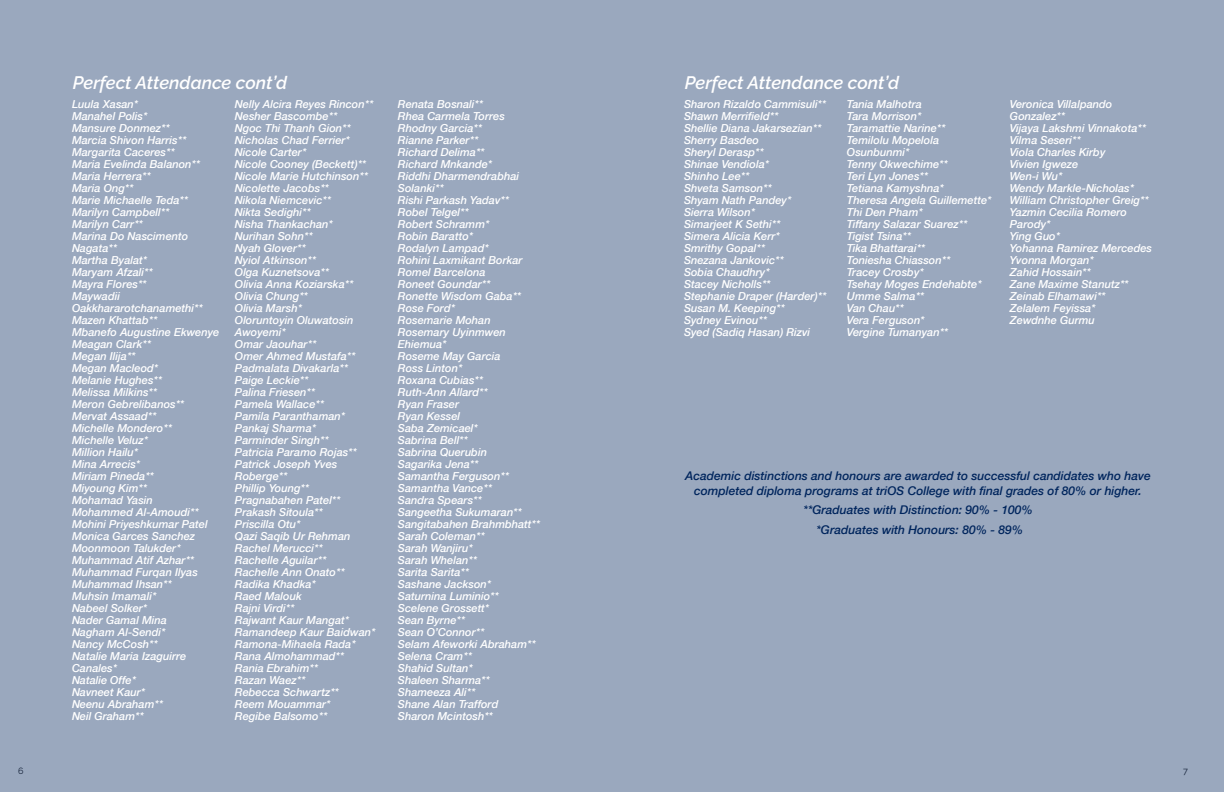
<style>
.page{position:relative;width:1224px;height:792px;background:#fff}
.page>*{position:absolute;margin:0;border:0;box-sizing:border-box;transform-origin:0 0}
.t1{font:italic 600 18px "Raleway";color:#fff}
.t2{font:italic 500 12px/15px "Helvetica Neue";color:#00255d;text-align:center}
.t3{font:italic 500 11px/12px "Helvetica Neue";color:#fff}
.t4{font:9px "Raleway";color:#231f20}
</style>
<div class="page">
<div style="left:0;top:0;width:612px;height:792px;background:#9aa8be"></div>
<div style="left:612px;top:0;width:612px;height:792px;background:#9aa8be"></div>
<h1 class="t1" style="left:73px;top:72px;width:216px">Perfect Attendance cont’d</h1>
<p class="t3" style="left:72px;top:97px;width:149px">Luula Xasan*<br>Manahel Polis*<br>Mansure Donmez**<br>Marcia Shivon Harris**<br>Margarita Caceres**<br>Maria Evelinda Balanon**<br>Maria Herrera**<br>Maria Ong**<br>Marie Michaelle Teda**<br>Marilyn Campbell**<br>Marilyn Carr**<br>Marina Do Nascimento<br>Nagata**<br>Martha Byalat*<br>Maryam Afzali**<br>Mayra Flores**<br>Maywadii<br>Oakkhararotchanamethi**<br>Mazen Khattab**<br>Mbanefo Augustine Ekwenye<br>Meagan Clark**<br>Megan Ilija**<br>Megan Macleod*<br>Melanie Hughes**<br>Melissa Milkins**<br>Meron Gebrelibanos**<br>Mervat Assaad**<br>Michelle Mondero**<br>Michelle Veluz*<br>Million Hailu*<br>Mina Arrecis*<br>Miriam Pineda**<br>Miyoung Kim**<br>Mohamad Yasin<br>Mohammed Al-Amoudi**<br>Mohini Priyeshkumar Patel<br>Monica Garces Sanchez<br>Moonmoon Talukder*<br>Muhammad Atif Azhar**<br>Muhammad Furqan Ilyas<br>Muhammad Ihsan**<br>Muhsin Imamali*<br>Nabeel Solker*<br>Nader Gamal Mina<br>Nagham Al-Sendi*<br>Nancy McCosh**<br>Natalie Maria Izaguirre<br>Canales*<br>Natalie Offe*<br>Navneet Kaur*<br>Neenu Abraham**<br>Neil Graham**</p>
<p class="t3" style="left:235px;top:97px;width:142px">Nelly Alcira Reyes Rincon**<br>Nesher Bascombe**<br>Ngoc Thi Thanh Gion**<br>Nicholas Chad Ferrier*<br>Nicole Carter*<br>Nicole Cooney (Beckett)**<br>Nicole Marie Hutchinson**<br>Nicolette Jacobs**<br>Nikola Niemcevic**<br>Nikta Sedighi**<br>Nisha Thankachan*<br>Nurihan Sohn**<br>Nyah Glover**<br>Nyiol Atkinson**<br>Olga Kuznetsova**<br>Olivia Anna Koziarska**<br>Olivia Chung**<br>Olivia Marsh*<br>Oloruntoyin Oluwatosin<br>Awoyemi*<br>Omar Jaouhar**<br>Omer Ahmed Mustafa**<br>Padmalata Divakarla**<br>Paige Leckie**<br>Palina Friesen**<br>Pamela Wallace**<br>Pamila Paranthaman*<br>Pankaj Sharma*<br>Parminder Singh**<br>Patricia Paramo Rojas**<br>Patrick Joseph Yves<br>Roberge**<br>Phillip Young**<br>Pragnabahen Patel**<br>Prakash Sitoula**<br>Priscilla Otu*<br>Qazi Saqib Ur Rehman<br>Rachel Merucci**<br>Rachelle Aguilar**<br>Rachelle Ann Onato**<br>Radika Khadka*<br>Raed Malouk<br>Rajni Virdi**<br>Rajwant Kaur Mangat*<br>Ramandeep Kaur Baidwan*<br>Ramona-Mihaela Rada*<br>Rana Almohammad**<br>Rania Ebrahim**<br>Razan Waez**<br>Rebecca Schwartz**<br>Reem Mouammar*<br>Regibe Balsomo**</p>
<p class="t3" style="left:398px;top:97px;width:144px">Renata Bosnali**<br>Rhea Carmela Torres<br>Rhodny Garcia**<br>Rianne Parker**<br>Richard Delima**<br>Richard Mnkande*<br>Riddhi Dharmendrabhai<br>Solanki**<br>Rishi Parkash Yadav**<br>Robel Telgel**<br>Robert Schramm*<br>Robin Baratto*<br>Rodalyn Lampad*<br>Rohini Laxmikant Borkar<br>Romel Barcelona<br>Roneet Goundar**<br>Ronette Wisdom Gaba**<br>Rose Ford*<br>Rosemarie Mohan<br>Rosemary Uyinmwen<br>Ehiemua*<br>Roseme May Garcia<br>Ross Linton*<br>Roxana Cubias**<br>Ruth-Ann Allard**<br>Ryan Fraser<br>Ryan Kessel<br>Saba Zemicael*<br>Sabrina Bell**<br>Sabrina Querubin<br>Sagarika Jena**<br>Samantha Ferguson**<br>Samantha Vance**<br>Sandra Spears**<br>Sangeetha Sukumaran**<br>Sangitabahen Brahmbhatt**<br>Sarah Coleman**<br>Sarah Wanjiru*<br>Sarah Whelan**<br>Sarita Sarita**<br>Sashane Jackson*<br>Saturnina Luminio**<br>Scelene Grossett*<br>Sean Byrne**<br>Sean O’Connor**<br>Selam Afeworki Abraham**<br>Selena Cram**<br>Shahid Sultan*<br>Shaleen Sharma**<br>Shameeza Ali**<br>Shane Alan Trafford<br>Sharon Mcintosh**</p>
<h1 class="t1" style="left:685px;top:72px;width:216px">Perfect Attendance cont’d</h1>
<p class="t3" style="left:684px;top:97px;width:144px">Sharon Rizaldo Cammisuli**<br>Shawn Merrifield**<br>Shellie Diana Jakarsezian**<br>Sherry Basdeo<br>Sheryl Derasp**<br>Shinae Vendiola*<br>Shinho Lee**<br>Shveta Samson**<br>Shyam Nath Pandey*<br>Sierra Wilson*<br>Simarjeet K Sethi**<br>Simera Alicia Kerr*<br>Smrithy Gopal**<br>Snezana Jankovic**<br>Sobia Chaudhry*<br>Stacey Nicholls**<br>Stephanie Draper (Harder)**<br>Susan M. Keeping**<br>Sydney Evinou**<br>Syed (Sadiq Hasan) Rizvi</p>
<p class="t3" style="left:847px;top:97px;width:146px">Tania Malhotra<br>Tara Morrison*<br>Taramattie Narine**<br>Temilolu Mopelola<br>Osunbunmi*<br>Tenny Okwechime**<br>Teri Lyn Jones**<br>Tetiana Kamyshna*<br>Theresa Angela Guillemette*<br>Thi Den Pham*<br>Tiffany Salazar Suarez**<br>Tigist Tsina**<br>Tika Bhattarai**<br>Toniesha Chiasson**<br>Tracey Crosby*<br>Tsehay Moges Endehabte*<br>Umme Salma**<br>Van Chau**<br>Vera Ferguson*<br>Vergine Tumanyan**</p>
<p class="t3" style="left:1010px;top:97px;width:144px">Veronica Villalpando<br>Gonzalez**<br>Vijaya Lakshmi Vinnakota**<br>Vilma Seseri**<br>Viola Charles Kirby<br>Vivien Igweze<br>Wen-i Wu*<br>Wendy Markle-Nicholas*<br>William Christopher Greig**<br>Yazmin Cecilia Romero<br>Parody*<br>Ying Guo*<br>Yohanna Ramirez Mercedes<br>Yvonna Morgan*<br>Zahid Hossain**<br>Zane Maxime Stanutz**<br>Zeinab Elhamawi**<br>Zelalem Feyissa*<br>Zewdnhe Gurmu</p>
<p class="t2" style="left:685px;top:467px;width:467px">Academic distinctions and honours are awarded to successful candidates who have completed diploma programs at triOS College with final grades of 80% or higher.</p>
<p class="t2" style="left:803px;top:499px;width:231px;line-height:19.5px">**Graduates with Distinction: 90% - 100% *Graduates with Honours: 80% - 89%</p>
<p class="t4" style="left:18px;top:765px;width:7px">6</p>
<p class="t4" style="left:1183px;top:765px;width:6px">7</p>
</div>
